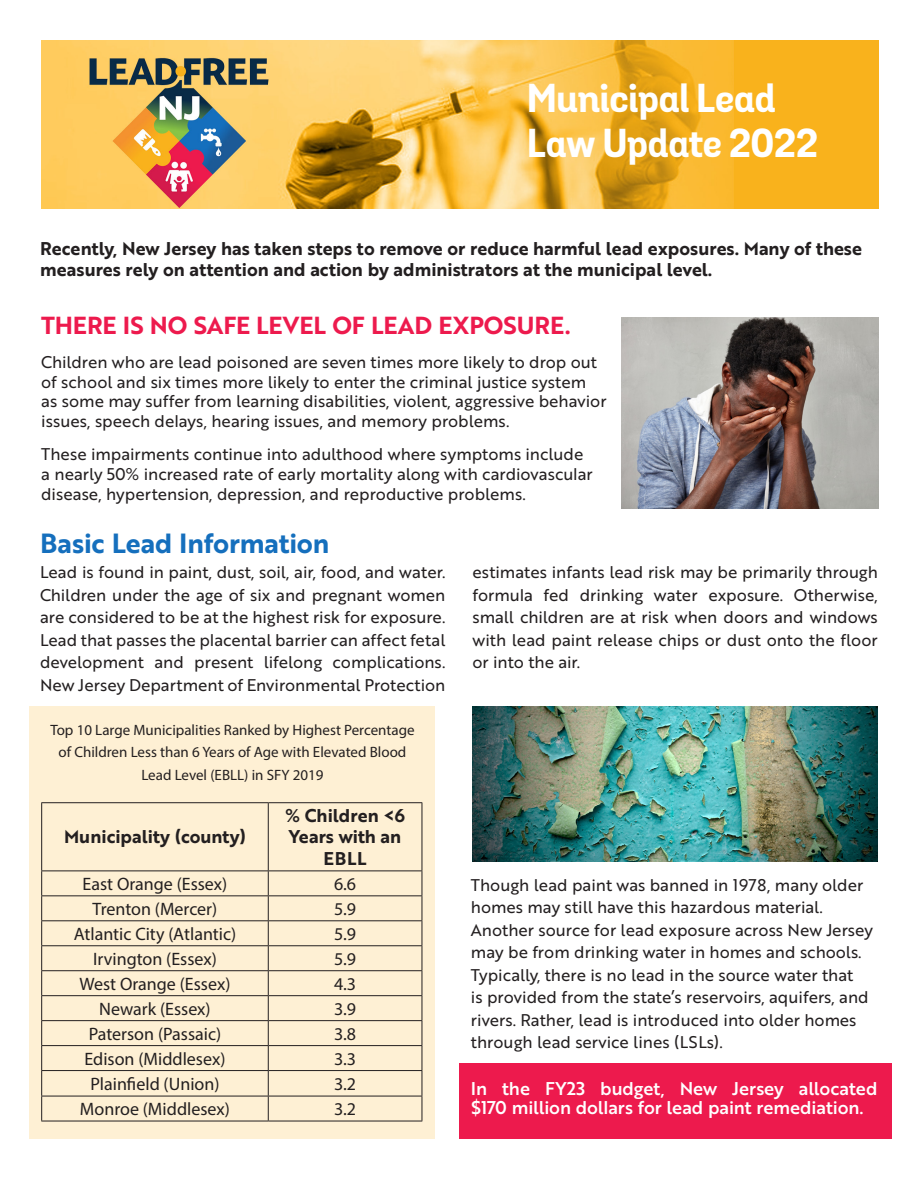
<style>
.page{position:relative;width:918px;height:1188px;background:#fff}
.page>*{position:absolute;margin:0;border:0;box-sizing:border-box;transform-origin:0 0}
.t1{font:700 39px/45px "Grota Sans Alt";letter-spacing:-.005em;color:#fff}
.t2{font:27px "Brother 1816 Bold";letter-spacing:-.005em;color:#156fbd}
.t3{font:24px "Brother 1816 Bold";color:#ed1a4d}
.t4{font:18px "Myriad Pro";color:#231f20}
.t5{font:18px/21.6px "Brother 1816 Bold";color:#231f20}
.t6{font:18px/19.5px "Brother 1816 Medium";letter-spacing:-.005em;color:#fff}
.t7{font:16.5px/22.5px "Brother 1816 Regular";color:#231f20}
.t8{font:15px/22.5px "Myriad Pro";color:#231f20;text-align:center}
</style>
<div class="page">
<div style="left:460px;top:1063px;width:432px;height:75px;background:#ed1a4d"></div>
<div style="left:30px;top:706px;width:405px;height:432px;background:#fef0d4"></div>
<img style="left:41px;top:40px;width:837px;height:168px">
<hr style="left:41px;top:802px;width:227px;height:1px;background:#231f20">
<hr style="left:41px;top:803px;width:1px;height:68px;background:#231f20">
<hr style="left:268px;top:802px;width:154px;height:1px;background:#231f20">
<hr style="left:268px;top:803px;width:1px;height:68px;background:#231f20">
<hr style="left:422px;top:803px;width:1px;height:68px;background:#231f20">
<hr style="left:41px;top:871px;width:227px;height:1px;background:#231f20">
<hr style="left:268px;top:871px;width:154px;height:1px;background:#231f20">
<hr style="left:41px;top:895px;width:227px;height:1px;background:#231f20">
<hr style="left:268px;top:895px;width:154px;height:1px;background:#231f20">
<hr style="left:41px;top:920px;width:227px;height:1px;background:#231f20">
<hr style="left:268px;top:920px;width:154px;height:1px;background:#231f20">
<hr style="left:41px;top:945px;width:227px;height:1px;background:#231f20">
<hr style="left:268px;top:945px;width:154px;height:1px;background:#231f20">
<hr style="left:41px;top:970px;width:227px;height:1px;background:#231f20">
<hr style="left:268px;top:970px;width:154px;height:1px;background:#231f20">
<hr style="left:41px;top:995px;width:227px;height:1px;background:#231f20">
<hr style="left:268px;top:995px;width:154px;height:1px;background:#231f20">
<hr style="left:41px;top:1020px;width:227px;height:1px;background:#231f20">
<hr style="left:268px;top:1020px;width:154px;height:1px;background:#231f20">
<hr style="left:41px;top:1045px;width:227px;height:1px;background:#231f20">
<hr style="left:268px;top:1045px;width:154px;height:1px;background:#231f20">
<hr style="left:41px;top:1070px;width:227px;height:1px;background:#231f20">
<hr style="left:268px;top:1070px;width:154px;height:1px;background:#231f20">
<hr style="left:41px;top:1096px;width:227px;height:1px;background:#231f20">
<svg style="left:41px;top:871px;width:1px;height:250px"></svg>
<hr style="left:268px;top:1096px;width:154px;height:1px;background:#231f20">
<svg style="left:268px;top:871px;width:1px;height:250px"></svg>
<svg style="left:422px;top:871px;width:1px;height:250px"></svg>
<hr style="left:41px;top:1121px;width:227px;height:1px;background:#231f20">
<hr style="left:268px;top:1121px;width:154px;height:1px;background:#231f20">
<img style="left:621px;top:317px;width:257px;height:191px">
<img style="left:472px;top:706px;width:405px;height:156px">
<p class="t1" style="left:527px;top:78px;width:292px">Municipal Lead<br>Law Update 2022</p>
<p class="t5" style="left:40px;top:237px;width:823px">Recently, New Jersey has taken steps to remove or reduce harmful lead exposures. Many of these measures rely on attention and action by administrators at the municipal level.</p>
<p class="t3" style="left:41px;top:308px;width:531px">THERE IS NO SAFE LEVEL OF LEAD EXPOSURE.</p>
<p class="t7" style="left:41px;top:351px;width:567px;line-height:19.8px">Children who are lead poisoned are seven times more likely to drop out of school and six times more likely to enter the criminal justice system<br>as some may suffer from learning disabilities, violent, aggressive behavior issues, speech delays, hearing issues, and memory problems.</p>
<p class="t7" style="left:41px;top:444px;width:553px;line-height:19.8px">These impairments continue into adulthood where symptoms include a nearly 50% increased rate of early mortality along with cardiovascular disease, hypertension, depression, and reproductive problems.</p>
<p class="t2" style="left:40px;top:522px;width:291px">Basic Lead Information</p>
<p class="t7" style="left:40px;top:561px;width:407px;text-align:justify">Lead is found in paint, dust, soil, air, food, and water.<br>Children under the age of six and pregnant women are considered to be at the highest risk for exposure.<br>Lead that passes the placental barrier can affect fetal development and present lifelong complications.<br>New Jersey Department of Environmental Protection</p>
<p class="t7" style="left:472px;top:561px;width:407px;text-align:justify">estimates infants lead risk may be primarily through formula fed drinking water exposure. Otherwise, small children are at risk when doors and windows with lead paint release chips or dust onto the floor or into the air.</p>
<p class="t8" style="left:50px;top:718px;width:366px">Top 10 Large Municipalities Ranked by Highest Percentage of Children Less than 6 Years of Age with Elevated Blood<br>Lead Level (EBLL) in SFY 2019</p>
<p class="t5" style="left:64px;top:825px;width:183px">Municipality (county)</p>
<p class="t5" style="left:285px;top:804px;width:122px;text-align:center">% Children &lt;6<br>Years with an<br>EBLL</p>
<p class="t4" style="left:83px;top:873px;width:146px">East Orange (Essex)</p>
<p class="t4" style="left:334px;top:873px;width:24px">6.6</p>
<p class="t4" style="left:93px;top:898px;width:126px">Trenton (Mercer)</p>
<p class="t4" style="left:334px;top:898px;width:24px">5.9</p>
<p class="t4" style="left:74px;top:923px;width:164px">Atlantic City (Atlantic)</p>
<p class="t4" style="left:334px;top:923px;width:24px">5.9</p>
<p class="t4" style="left:93px;top:948px;width:125px">Irvington (Essex)</p>
<p class="t4" style="left:334px;top:948px;width:24px">5.9</p>
<p class="t4" style="left:80px;top:973px;width:152px">West Orange (Essex)</p>
<p class="t4" style="left:334px;top:973px;width:24px">4.3</p>
<p class="t4" style="left:99px;top:998px;width:113px">Newark (Essex)</p>
<p class="t4" style="left:334px;top:998px;width:24px">3.9</p>
<p class="t4" style="left:89px;top:1022px;width:134px">Paterson (Passaic)</p>
<p class="t4" style="left:334px;top:1022px;width:24px">3.8</p>
<p class="t4" style="left:84px;top:1047px;width:143px">Edison (Middlesex)</p>
<p class="t4" style="left:334px;top:1047px;width:24px">3.3</p>
<p class="t4" style="left:90px;top:1073px;width:131px">Plainfield (Union)</p>
<p class="t4" style="left:334px;top:1072px;width:24px">3.2</p>
<p class="t4" style="left:80px;top:1098px;width:151px">Monroe (Middlesex)</p>
<p class="t4" style="left:334px;top:1098px;width:24px">3.2</p>
<p class="t7" style="left:471px;top:873px;width:404px">Though lead paint was banned in 1978, many older homes may still have this hazardous material.<br>Another source for lead exposure across New Jersey may be from drinking water in homes and schools.<br>Typically, there is no lead in the source water that<br>is provided from the state’s reservoirs, aquifers, and rivers. Rather, lead is introduced into older homes through lead service lines (LSLs).</p>
<p class="t6" style="left:471px;top:1078px;width:408px">In the FY23 budget, New Jersey allocated $170 million dollars for lead paint remediation.</p>
</div>
